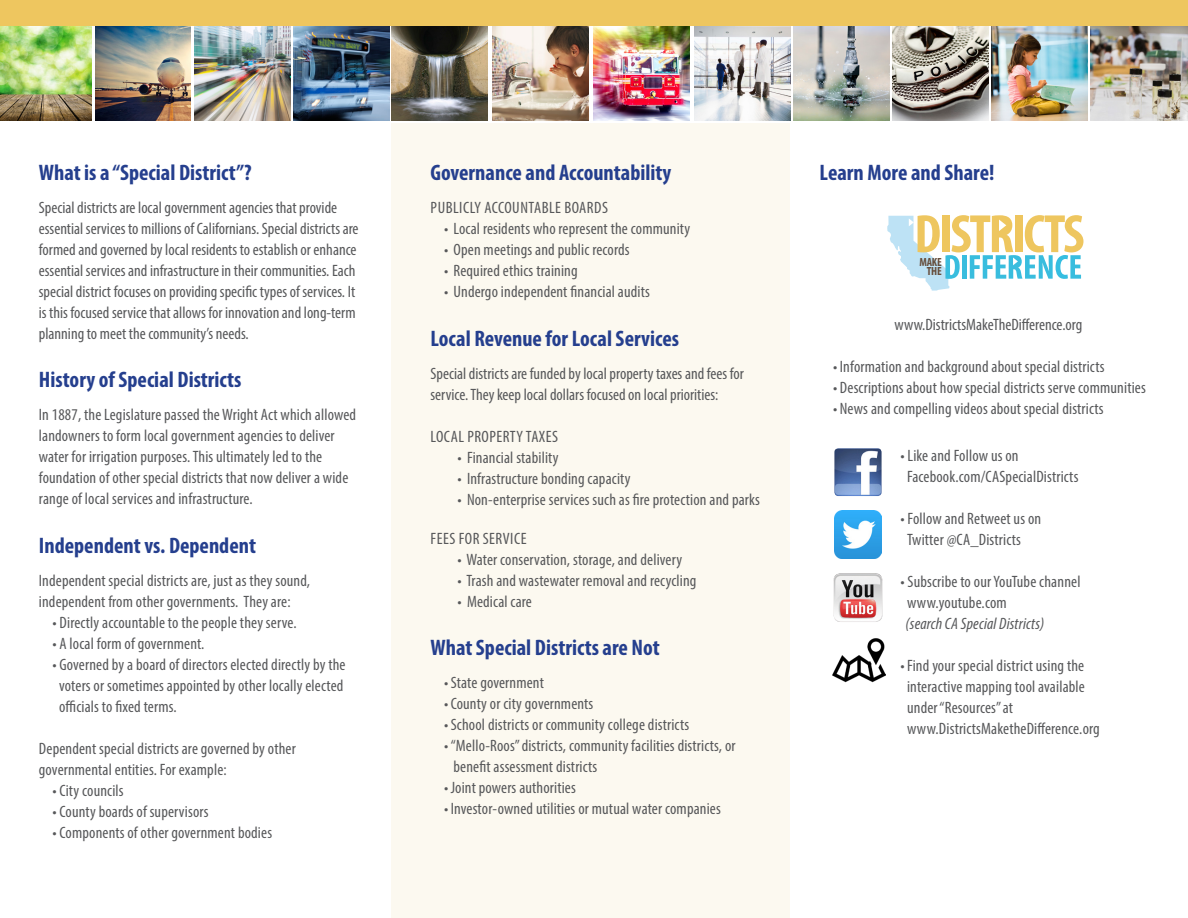
<style>
.page{position:relative;width:1188px;height:918px;background:#fff}
.page>*{position:absolute;margin:0;border:0;box-sizing:border-box;transform-origin:0 0}
.t1{font:700 condensed 22.5px "Myriad Pro";color:#253f8e}
.t2{font:condensed 16.5px/21px "Myriad Pro";letter-spacing:.01em;color:#57585a}
.t3{font:condensed 16.5px "Myriad Pro";letter-spacing:.03em;color:#57585a}
.t4{font:italic condensed 16.5px "Myriad Pro";letter-spacing:.01em;color:#57585a}
.t5{font:700 condensed 11.85px "Myriad Pro";letter-spacing:-.02em;color:#664e3c}
</style>
<div class="page">
<div style="left:392px;top:123px;width:398px;height:795px;background:#fcf9f0"></div>
<img style="left:95px;top:25px;width:96px;height:96px">
<img style="left:194px;top:25px;width:96px;height:96px">
<img style="left:293px;top:25px;width:96px;height:96px">
<img style="left:392px;top:25px;width:96px;height:96px">
<img style="left:593px;top:25px;width:96px;height:96px">
<img style="left:694px;top:25px;width:96px;height:96px">
<img style="left:793px;top:25px;width:96px;height:96px">
<img style="left:991px;top:25px;width:96px;height:95px">
<img style="left:1090px;top:25px;width:98px;height:96px">
<img style="left:892px;top:25px;width:96px;height:96px">
<img style="left:0;top:25px;width:92px;height:96px">
<img style="left:493px;top:25px;width:95px;height:96px">
<div style="left:0;top:0;width:1188px;height:25px;background:#eec65f"></div>
<img style="left:834px;top:573px;width:48px;height:49px">
<img style="left:834px;top:448px;width:48px;height:48px">
<img style="left:834px;top:511px;width:48px;height:47px">
<img style="left:832px;top:638px;width:53px;height:45px">
<svg style="left:887px;top:215px;width:196px;height:76px"></svg>
<p class="t1" style="left:39px;top:158px;width:214px">What is a “Special District”?</p>
<p class="t2" style="left:39px;top:197px;width:321px">Special districts are local government agencies that provide essential services to millions of Californians. Special districts are formed and governed by local residents to establish or enhance essential services and infrastructure in their communities. Each special district focuses on providing specific types of services. It is this focused service that allows for innovation and long-term planning to meet the community’s needs.</p>
<p class="t1" style="left:39px;top:365px;width:204px">History of Special Districts</p>
<p class="t2" style="left:39px;top:404px;width:319px">In 1887, the Legislature passed the Wright Act which allowed landowners to form local government agencies to deliver water for irrigation purposes. This ultimately led to the foundation of other special districts that now deliver a wide range of local services and infrastructure.</p>
<p class="t1" style="left:39px;top:531px;width:219px">Independent vs. Dependent</p>
<p class="t2" style="left:39px;top:569px;width:273px">Independent special districts are, just as they sound, independent from other governments. They are:</p>
<p class="t2" style="left:52px;top:611px;width:246px">• Directly accountable to the people they serve.</p>
<p class="t2" style="left:52px;top:632px;width:154px">• A local form of government.</p>
<p class="t2" style="left:59px;top:653px;width:288px;text-indent:-7px">• Governed by a board of directors elected directly by the voters or sometimes appointed by other locally elected officials to fixed terms.</p>
<p class="t2" style="left:39px;top:737px;width:258px">Dependent special districts are governed by other governmental entities. For example:</p>
<p class="t2" style="left:52px;top:779px;width:73px">• City councils</p>
<p class="t2" style="left:52px;top:800px;width:158px">• County boards of supervisors</p>
<p class="t2" style="left:52px;top:821px;width:221px">• Components of other government bodies</p>
<p class="t1" style="left:430px;top:158px;width:242px">Governance and Accountability</p>
<p class="t3" style="left:431px;top:198px;width:179px">PUBLICLY ACCOUNTABLE BOARDS</p>
<p class="t2" style="left:444px;top:218px;width:248px">• Local residents who represent the community</p>
<p class="t2" style="left:444px;top:239px;width:187px">• Open meetings and public records</p>
<p class="t2" style="left:444px;top:260px;width:135px">• Required ethics training</p>
<p class="t2" style="left:444px;top:281px;width:207px">• Undergo independent financial audits</p>
<p class="t1" style="left:430px;top:324px;width:250px">Local Revenue for Local Services</p>
<p class="t2" style="left:430px;top:362px;width:315px">Special districts are funded by local property taxes and fees for service. They keep local dollars focused on local priorities:</p>
<p class="t3" style="left:431px;top:426px;width:129px">LOCAL PROPERTY TAXES</p>
<p class="t2" style="left:458px;top:446px;width:103px">• Financial stability</p>
<p class="t2" style="left:458px;top:467px;width:175px">• Infrastructure bonding capacity</p>
<p class="t2" style="left:458px;top:488px;width:304px">• Non-enterprise services such as fire protection and parks</p>
<p class="t3" style="left:431px;top:528px;width:97px">FEES FOR SERVICE</p>
<p class="t2" style="left:458px;top:548px;width:226px">• Water conservation, storage, and delivery</p>
<p class="t2" style="left:458px;top:569px;width:240px">• Trash and wastewater removal and recycling</p>
<p class="t2" style="left:458px;top:590px;width:76px">• Medical care</p>
<p class="t1" style="left:430px;top:634px;width:231px">What Special Districts are Not</p>
<p class="t2" style="left:444px;top:672px;width:101px">•State government</p>
<p class="t2" style="left:444px;top:693px;width:151px">•County or city governments</p>
<p class="t2" style="left:444px;top:714px;width:247px">•School districts or community college districts</p>
<p class="t2" style="left:454px;top:735px;width:284px;text-indent:-10px">•“Mello-Roos” districts, community facilities districts, or benefit assessment districts</p>
<p class="t2" style="left:444px;top:777px;width:133px">• Joint powers authorities</p>
<p class="t2" style="left:444px;top:798px;width:278px">• Investor-owned utilities or mutual water companies</p>
<p class="t1" style="left:820px;top:158px;width:176px">Learn More and Share!</p>
<p class="t5" style="left:919px;top:254px;width:24px">MAKE</p>
<p class="t5" style="left:927px;top:264px;width:16px">THE</p>
<p class="t2" style="left:894px;top:314px;width:190px">www.DistrictsMakeTheDifference.org</p>
<p class="t2" style="left:833px;top:356px;width:273px">• Information and background about special districts</p>
<p class="t2" style="left:833px;top:377px;width:314px">• Descriptions about how special districts serve communities</p>
<p class="t2" style="left:833px;top:398px;width:272px">• News and compelling videos about special districts</p>
<p class="t2" style="left:907px;top:444px;width:173px;text-indent:-7px">• Like and Follow us on<br>Facebook.com/CASpecialDistricts</p>
<p class="t2" style="left:907px;top:507px;width:136px;text-indent:-7px">• Follow and Retweet us on<br>Twitter @CA_Districts</p>
<p class="t2" style="left:907px;top:570px;width:175px;text-indent:-7px">• Subscribe to our YouTube channel www.youtube.com</p>
<p class="t4" style="left:906px;top:613px;width:140px">(search CA Special Districts)</p>
<p class="t2" style="left:907px;top:654px;width:194px;text-indent:-7px">•Find your special district using the interactive mapping tool available under “Resources” at www.DistrictsMaketheDifference.org</p>
</div>
